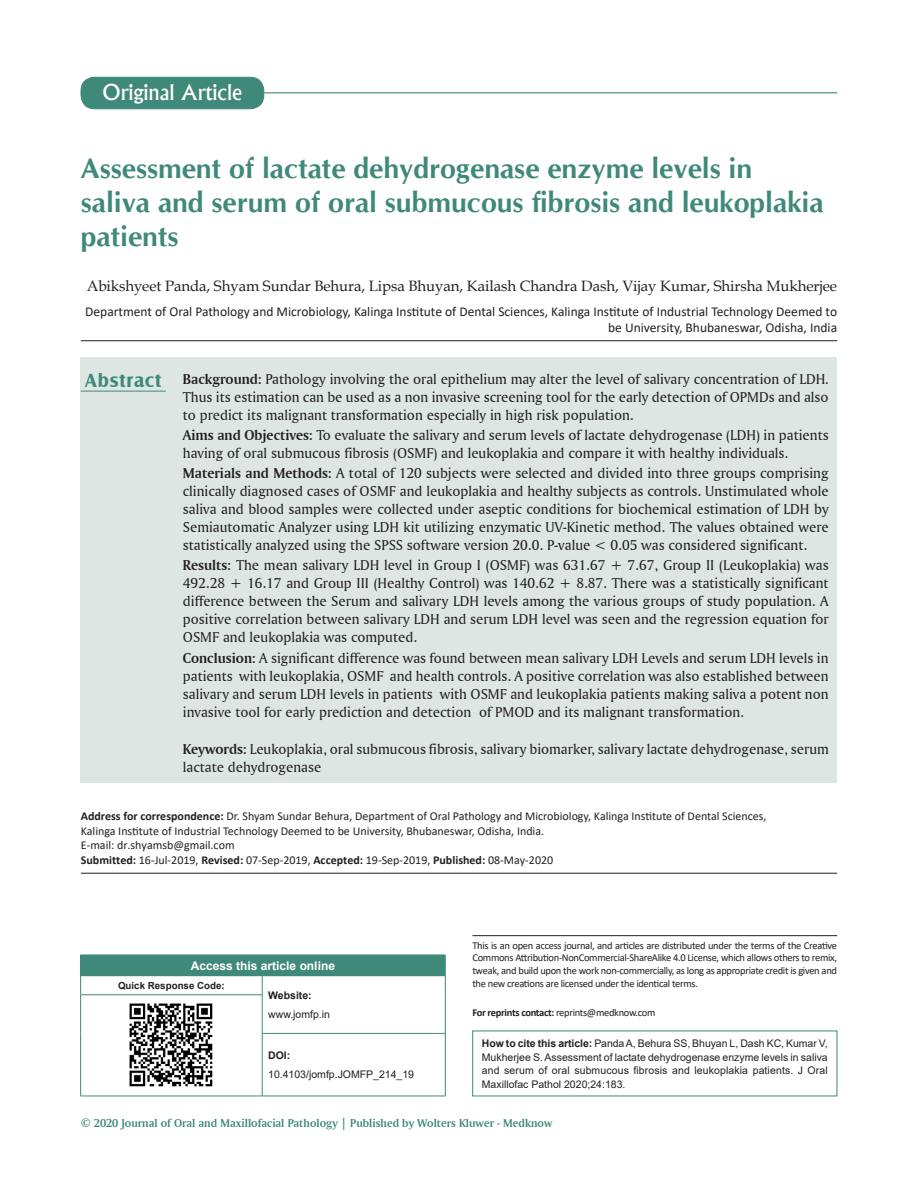
<style>
.page{position:relative;width:918px;height:1188px;background:#fff}
.page>*{position:absolute;margin:0;border:0;box-sizing:border-box;transform-origin:0 0}
.AT{font:700 28.5px/34.2px "CG Omega";color:#3f897a}
.AH{font:500 21px "Albertus";color:#fff}
.ABSH{font:700 19.5px "Castle T";letter-spacing:.04em;color:#3f897a}
.ABS{font:15px/18px "Amerigo BT Roman A";color:#231f20;text-align:justify}
.KWD{font:15px/18px "Amerigo BT Roman A";color:#231f20}
.AU{font:15px "Book Antiqua";letter-spacing:-.005em;color:#231f20}
.AFF{font:13.5px/16.2px "Calibri";color:#231f20;text-align:right}
.HIS{font:12px/14.9px "Calibri";color:#231f20}
.t1{font:12px "Amerigo BT Bold A";color:#3f897a}
.AAO{font:700 12px "Arial";color:#fff}
.TX{font:10.5px/12.6px "Calibri";letter-spacing:-.03em;color:#231f20;text-align:justify}
.SRC{font:10.5px/13.5px "Arial";letter-spacing:.005em;color:#231f20;text-align:justify}
.WEB{font:10.5px "Arial";color:#231f20}
.WEB-2{font:700 10.5px "Arial";color:#231f20}
.QRC{font:700 9.75px "Arial";color:#231f20}
.s1{font-family:"Amerigo BT Bold A"}
.s2{font-weight:700}
</style>
<div class="page">
<hr style="left:81px;top:340px;width:756px;height:1px;background:#231f20">
<div style="left:81px;top:77px;width:183px;height:32px;background:#3f897a;border-radius:14px"></div>
<div style="left:81px;top:77px;width:183px;height:32px;border:1px solid #3f897a;border-radius:14px"></div>
<hr style="left:261px;top:92px;width:576px;height:1px;background:#3f897a">
<div style="left:81px;top:357px;width:756px;height:426px;background:#dde6e3"></div>
<hr style="left:81px;top:391px;width:85px;height:1px;background:#3f897a">
<hr style="left:81px;top:873px;width:756px;height:1px;background:#231f20">
<div style="left:81px;top:955px;width:364px;height:21px;background:#3f897a"></div>
<svg style="left:80px;top:955px;width:1px;height:40px"></svg>
<hr style="left:80px;top:995px;width:182px;height:1px;background:#3f897a">
<hr style="left:80px;top:995px;width:1px;height:38px;background:#3f897a">
<hr style="left:80px;top:1033px;width:1px;height:63px;background:#3f897a">
<hr style="left:80px;top:1096px;width:182px;height:1px;background:#3f897a">
<svg style="left:262px;top:976px;width:1px;height:19px"></svg>
<svg style="left:445px;top:955px;width:1px;height:40px"></svg>
<hr style="left:262px;top:995px;width:1px;height:38px;background:#3f897a">
<hr style="left:445px;top:995px;width:1px;height:38px;background:#3f897a">
<hr style="left:262px;top:1033px;width:183px;height:1px;background:#3f897a">
<hr style="left:262px;top:1034px;width:1px;height:62px;background:#3f897a">
<hr style="left:445px;top:1034px;width:1px;height:62px;background:#3f897a">
<hr style="left:262px;top:1096px;width:183px;height:1px;background:#3f897a">
<img style="left:129px;top:1003px;width:84px;height:84px">
<hr style="left:472px;top:935px;width:365px;height:1px;background:#231f20">
<p class="AH" style="left:103px;top:80px;width:141px">Original Article</p>
<p class="AT" style="left:81px;top:151px;width:744px">Assessment of lactate dehydrogenase enzyme levels in saliva and serum of oral submucous fibrosis and leukoplakia patients</p>
<p class="AU" style="left:87px;top:275px;width:752px">Abikshyeet Panda, Shyam Sundar Behura, Lipsa Bhuyan, Kailash Chandra Dash, Vijay Kumar, Shirsha Mukherjee</p>
<p class="AFF" style="left:85px;top:303px;width:753px">Department of Oral Pathology and Microbiology, Kalinga Institute of Dental Sciences, Kalinga Institute of Industrial Technology Deemed to be University, Bhubaneswar, Odisha, India</p>
<p class="ABSH" style="left:85px;top:370px;width:78px">Abstract</p>
<p class="ABS" style="left:183px;top:370px;width:647px"><span class="s1">Background:</span> Pathology involving the oral epithelium may alter the level of salivary concentration of LDH.<br>Thus its estimation can be used as a non invasive screening tool for the early detection of OPMDs and also to predict its malignant transformation especially in high risk population.</p>
<p class="ABS" style="left:183px;top:426px;width:647px"><span class="s1">Aims and Objectives:</span> To evaluate the salivary and serum levels of lactate dehydrogenase (LDH) in patients having of oral submucous fibrosis (OSMF) and leukoplakia and compare it with healthy individuals.</p>
<p class="ABS" style="left:183px;top:464px;width:647px"><span class="s1">Materials and Methods:</span> A total of 120 subjects were selected and divided into three groups comprising clinically diagnosed cases of OSMF and leukoplakia and healthy subjects as controls. Unstimulated whole saliva and blood samples were collected under aseptic conditions for biochemical estimation of LDH by Semiautomatic Analyzer using LDH kit utilizing enzymatic UV-Kinetic method. The values obtained were statistically analyzed using the SPSS software version 20.0. P-value &lt; 0.05 was considered significant.</p>
<p class="ABS" style="left:183px;top:556px;width:647px"><span class="s1">Results:</span> The mean salivary LDH level in Group I (OSMF) was 631.67 + 7.67, Group II (Leukoplakia) was 492.28 + 16.17 and Group III (Healthy Control) was 140.62 + 8.87. There was a statistically significant difference between the Serum and salivary LDH levels among the various groups of study population. A positive correlation between salivary LDH and serum LDH level was seen and the regression equation for OSMF and leukoplakia was computed.</p>
<p class="ABS" style="left:183px;top:648px;width:647px"><span class="s1">Conclusion:</span> A significant difference was found between mean salivary LDH Levels and serum LDH levels in patients with leukoplakia, OSMF and health controls. A positive correlation was also established between salivary and serum LDH levels in patients with OSMF and leukoplakia patients making saliva a potent non invasive tool for early prediction and detection of PMOD and its malignant transformation.</p>
<p class="KWD" style="left:183px;top:740px;width:648px"><span class="s1">Keywords:</span> Leukoplakia, oral submucous fibrosis, salivary biomarker, salivary lactate dehydrogenase, serum lactate dehydrogenase</p>
<p class="HIS" style="left:81px;top:808px;width:687px"><span class="s2">Address for correspondence:</span> Dr. Shyam Sundar Behura, Department of Oral Pathology and Microbiology, Kalinga Institute of Dental Sciences, Kalinga Institute of Industrial Technology Deemed to be University, Bhubaneswar, Odisha, India.<br>E‑mail: dr.shyamsb@gmail.com<br><span class="s2">Submitted:</span> 16‑Jul‑2019, <span class="s2">Revised:</span> 07‑Sep‑2019, <span class="s2">Accepted:</span> 19‑Sep‑2019, <span class="s2">Published:</span> 08‑May‑2020</p>
<p class="AAO" style="left:191px;top:957px;width:146px">Access this article online</p>
<p class="QRC" style="left:118px;top:978px;width:108px">Quick Response Code:</p>
<p class="WEB-2" style="left:268px;top:988px;width:45px">Website:</p>
<p class="WEB" style="left:268px;top:1007px;width:63px">www.jomfp.in</p>
<p class="WEB-2" style="left:268px;top:1048px;width:24px">DOI:</p>
<p class="WEB" style="left:268px;top:1067px;width:147px">10.4103/jomfp.JOMFP_214_19</p>
<p class="TX" style="left:472px;top:939px;width:366px">This is an open access journal, and articles are distributed under the terms of the Creative Commons Attribution‑NonCommercial‑ShareAlike 4.0 License, which allows others to remix, tweak, and build upon the work non‑commercially, as long as appropriate credit is given and the new creations are licensed under the identical terms.</p>
<p class="TX" style="left:472px;top:1006px;width:185px"><span class="s2">For reprints contact:</span> reprints@medknow.com</p>
<p class="SRC" style="left:482px;top:1037px;width:347px"><span class="s2">How to cite this article:</span> Panda A, Behura SS, Bhuyan L, Dash KC, Kumar V, Mukherjee S. Assessment of lactate dehydrogenase enzyme levels in saliva and serum of oral submucous fibrosis and leukoplakia patients. J Oral Maxillofac Pathol 2020;24:183.</p>
<p class="t1" style="left:81px;top:1116px;width:473px">© 2020 Journal of Oral and Maxillofacial Pathology | Published by Wolters Kluwer - Medknow</p>
</div>
